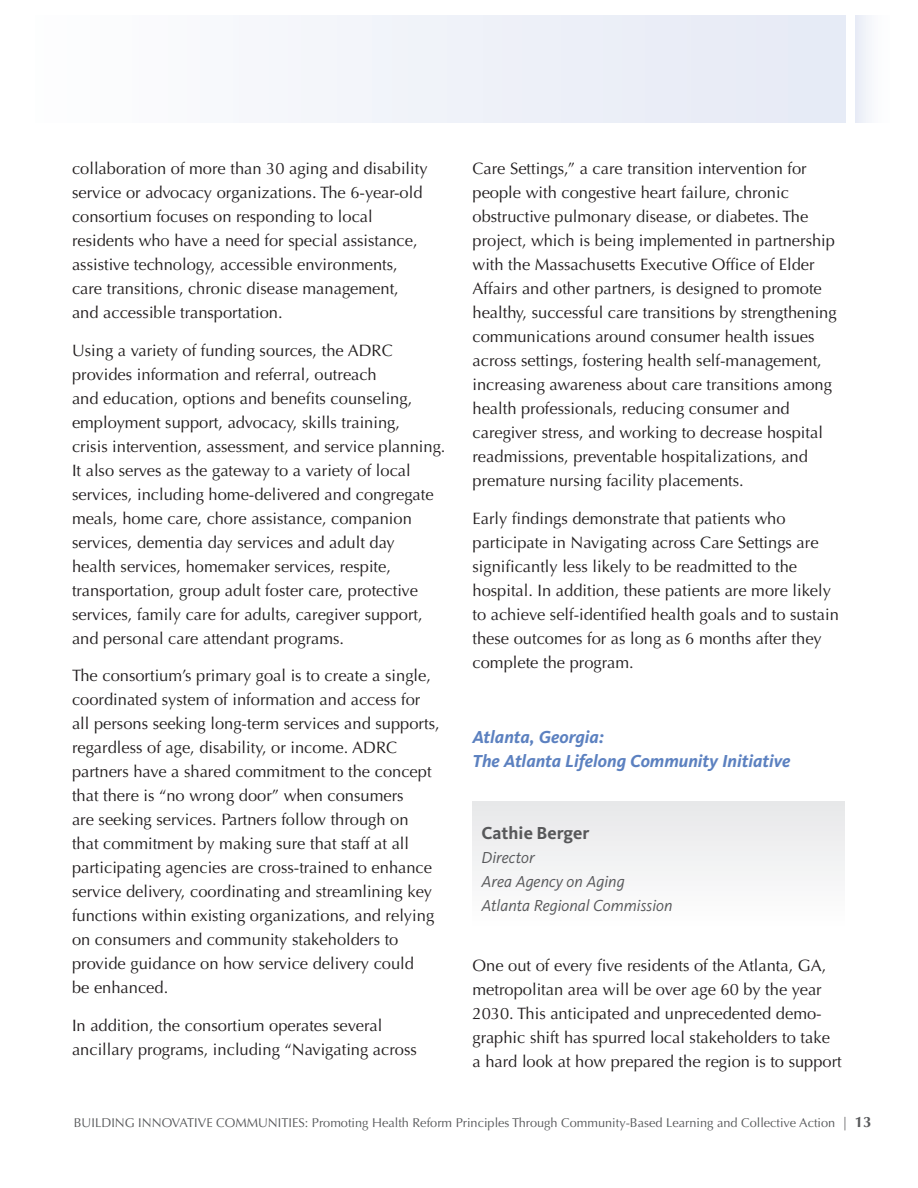
<style>
.page{position:relative;width:918px;height:1188px;background:#fff}
.page>*{position:absolute;margin:0;border:0;box-sizing:border-box;transform-origin:0 0}
.t1{font:italic 700 18px/24px "Kievit OT";color:#5c81c0}
.name{font:700 18px "Kievit OT";color:#57585a}
.Text{font:16.5px/24px "Optima";color:#231f20}
.t2{font:italic 16.5px/24px "Kievit OT";color:#57585a}
.t3{font:12.75px "Optima";color:#57585a}
.s1{font-size:13.5px}
.s2{font-weight:700;font-size:15px}
</style>
<div class="page">
<div style="left:855px;top:15px;width:43px;height:108px;background:linear-gradient(to right,#ebeef7,#fff)"></div>
<div style="left:18px;top:15px;width:828px;height:108px;background:#f0f3f9"></div>
<div style="left:472px;top:801px;width:372px;height:126px;background:#f2f3f4"></div>
<p class="Text" style="left:72px;top:157px;width:357px">collaboration of more than 30 aging and disability service or advocacy organizations. The 6-year-old consortium focuses on responding to local residents who have a need for special assistance, assistive technology, accessible environments, care transitions, chronic disease management, and accessible transportation.</p>
<p class="Text" style="left:72px;top:338px;width:375px">Using a variety of funding sources, the ADRC provides information and referral, outreach<br>and education, options and benefits counseling, employment support, advocacy, skills training,<br>crisis intervention, assessment, and service planning.<br>It also serves as the gateway to a variety of local services, including home-delivered and congregate meals, home care, chore assistance, companion services, dementia day services and adult day<br>health services, homemaker services, respite, transportation, group adult foster care, protective services, family care for adults, caregiver support, and personal care attendant programs.</p>
<p class="Text" style="left:72px;top:664px;width:369px">The consortium’s primary goal is to create a single, coordinated system of information and access for all persons seeking long-term services and supports, regardless of age, disability, or income. ADRC partners have a shared commitment to the concept that there is “no wrong door” when consumers<br>are seeking services. Partners follow through on<br>that commitment by making sure that staff at all participating agencies are cross-trained to enhance service delivery, coordinating and streamlining key functions within existing organizations, and relying on consumers and community stakeholders to provide guidance on how service delivery could<br>be enhanced.</p>
<p class="Text" style="left:72px;top:1013px;width:346px">In addition, the consortium operates several ancillary programs, including “Navigating across</p>
<p class="Text" style="left:472px;top:157px;width:366px">Care Settings,” a care transition intervention for people with congestive heart failure, chronic obstructive pulmonary disease, or diabetes. The project, which is being implemented in partnership with the Massachusetts Executive Office of Elder Affairs and other partners, is designed to promote healthy, successful care transitions by strengthening communications around consumer health issues across settings, fostering health self-management, increasing awareness about care transitions among health professionals, reducing consumer and caregiver stress, and working to decrease hospital readmissions, preventable hospitalizations, and premature nursing facility placements.</p>
<p class="Text" style="left:472px;top:506px;width:368px">Early findings demonstrate that patients who participate in Navigating across Care Settings are significantly less likely to be readmitted to the hospital. In addition, these patients are more likely to achieve self-identified health goals and to sustain these outcomes for as long as 6 months after they complete the program.</p>
<p class="t1" style="left:472px;top:724px;width:319px">Atlanta, Georgia:<br>The Atlanta Lifelong Community Initiative</p>
<p class="name" style="left:482px;top:822px;width:110px">Cathie Berger</p>
<p class="t2" style="left:482px;top:845px;width:193px">Director<br>Area Agency on Aging<br>Atlanta Regional Commission</p>
<p class="Text" style="left:472px;top:953px;width:371px">One out of every five residents of the Atlanta, GA, metropolitan area will be over age 60 by the year 2030. This anticipated and unprecedented demo&shy;graphic shift has spurred local stakeholders to take a hard look at how prepared the region is to support</p>
<p class="t3" style="left:74px;top:1115px;width:799px">BUILDING INNOVATIVE COMMUNITIES: Promoting Health Reform Principles Through Community-Based Learning and Collective Action <span class="s1">|</span> <span class="s2">13</span></p>
</div>
